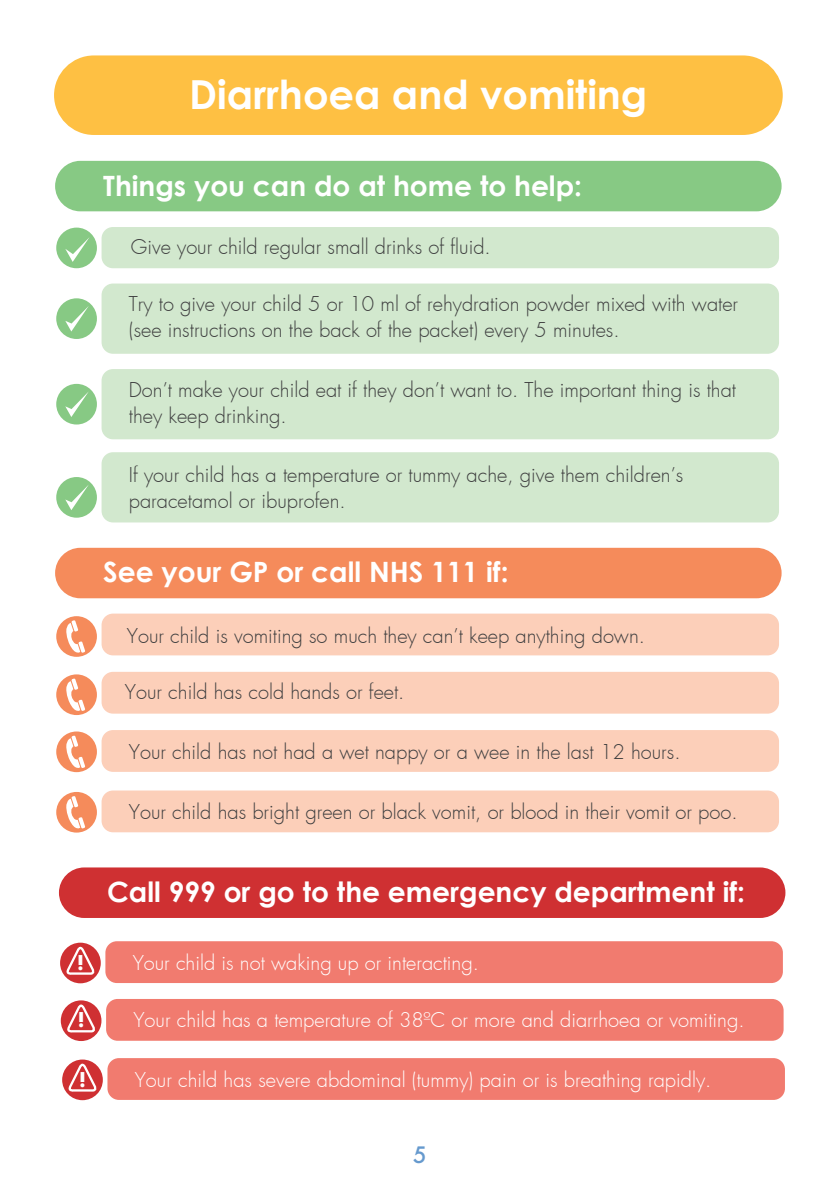
<style>
.page{position:relative;width:840px;height:1191px;background:#fff}
.page>*{position:absolute;margin:0;border:0;box-sizing:border-box;transform-origin:0 0}
.t1{font:700 40px "Century Gothic";color:#fff}
.t2{font:700 28px "Century Gothic";color:#fff}
.t3{font:500 22px "Futura";color:#669ace}
.t4{font:300 20px/26px "Futura";color:#3e3e3f}
.t5{font:300 20px "Futura";color:#fff}
.t6{font:700 20px "Futura BT";color:#fff}
</style>
<div class="page">
<div style="left:55px;top:161px;width:726px;height:50px;background:#87c984;border-radius:25px"></div>
<div style="left:101px;top:227px;width:677px;height:41px;background:#d2e8ce;border-radius:11px"></div>
<div style="left:101px;top:283px;width:677px;height:71px;background:#d2e8ce;border-radius:11px"></div>
<div style="left:55px;top:548px;width:726px;height:50px;background:#f58b5b;border-radius:25px"></div>
<div style="left:56px;top:228px;width:41px;height:40px;background:#87c984;border-radius:50%"></div>
<div style="left:56px;top:298px;width:41px;height:41px;background:#87c984;border-radius:50%"></div>
<svg style="left:65px;top:238px;width:24px;height:24px"></svg>
<svg style="left:65px;top:306px;width:24px;height:25px"></svg>
<div style="left:101px;top:369px;width:677px;height:70px;background:#d2e8ce;border-radius:11px"></div>
<div style="left:56px;top:384px;width:41px;height:40px;background:#87c984;border-radius:50%"></div>
<svg style="left:65px;top:392px;width:23px;height:25px"></svg>
<div style="left:101px;top:452px;width:677px;height:70px;background:#d2e8ce;border-radius:11px"></div>
<div style="left:56px;top:477px;width:41px;height:40px;background:#87c984;border-radius:50%"></div>
<svg style="left:65px;top:485px;width:24px;height:25px"></svg>
<div style="left:101px;top:613px;width:677px;height:42px;background:#fccfb9;border-radius:11px"></div>
<div style="left:101px;top:730px;width:677px;height:42px;background:#fccfb9;border-radius:11px"></div>
<div style="left:56px;top:616px;width:41px;height:41px;background:#f58b5b;border-radius:50%"></div>
<div style="left:56px;top:731px;width:41px;height:41px;background:#f58b5b;border-radius:50%"></div>
<div style="left:56px;top:674px;width:41px;height:41px;background:#f58b5b;border-radius:50%"></div>
<div style="left:101px;top:790px;width:677px;height:42px;background:#fccfb9;border-radius:11px"></div>
<div style="left:56px;top:792px;width:41px;height:40px;background:#f58b5b;border-radius:50%"></div>
<div style="left:54px;top:55px;width:728px;height:80px;background:#fec043;border-radius:40px"></div>
<div style="left:101px;top:672px;width:677px;height:41px;background:#fccfb9;border-radius:11px"></div>
<svg style="left:66px;top:620px;width:19px;height:36px"></svg>
<svg style="left:66px;top:678px;width:19px;height:36px"></svg>
<svg style="left:66px;top:735px;width:19px;height:36px"></svg>
<svg style="left:66px;top:796px;width:19px;height:36px"></svg>
<div style="left:59px;top:867px;width:726px;height:51px;background:#cf3032;border-radius:25px"></div>
<div style="left:105px;top:941px;width:677px;height:42px;background:#f17b6f;border-radius:11px"></div>
<div style="left:60px;top:942px;width:41px;height:41px;background:#cf3032;border-radius:50%"></div>
<svg style="left:65px;top:945px;width:30px;height:30px"></svg>
<div style="left:106px;top:999px;width:677px;height:41px;background:#f17b6f;border-radius:11px"></div>
<div style="left:61px;top:1000px;width:40px;height:41px;background:#cf3032;border-radius:50%"></div>
<svg style="left:66px;top:1003px;width:30px;height:34px"></svg>
<div style="left:107px;top:1058px;width:677px;height:42px;background:#f17b6f;border-radius:11px"></div>
<div style="left:62px;top:1059px;width:41px;height:41px;background:#cf3032;border-radius:50%"></div>
<svg style="left:67px;top:1062px;width:30px;height:30px"></svg>
<h1 class="t1" style="left:189px;top:68px;width:459px">Diarrhoea and vomiting</h1>
<h2 class="t2" style="left:103px;top:167px;width:480px">Things you can do at home to help:</h2>
<p class="t4" style="left:131px;top:236px;width:361px">Give your child regular small drinks of fluid.</p>
<p class="t4" style="left:129px;top:293px;width:610px">Try to give your child 5 or 10 ml of rehydration powder mixed with water (see instructions on the back of the packet) every 5 minutes.</p>
<p class="t4" style="left:129px;top:378px;width:608px">Don’t make your child eat if they don’t want to. The important thing is that they keep drinking.</p>
<p class="t4" style="left:129px;top:463px;width:555px">If your child has a temperature or tummy ache, give them children’s paracetamol or ibuprofen.</p>
<h2 class="t2" style="left:103px;top:554px;width:406px">See your GP or call NHS 111 if:</h2>
<p class="t4" style="left:127px;top:624px;width:519px">Your child is vomiting so much they can’t keep anything down.</p>
<p class="t4" style="left:125px;top:680px;width:281px">Your child has cold hands or feet.</p>
<p class="t4" style="left:129px;top:740px;width:553px">Your child has not had a wet nappy or a wee in the last 12 hours.</p>
<p class="t4" style="left:129px;top:800px;width:610px">Your child has bright green or black vomit, or blood in their vomit or poo.</p>
<h2 class="t2" style="left:107px;top:874px;width:639px">Call 999 or go to the emergency department if:</h2>
<p class="t6" style="left:77px;top:950px;width:8px">!</p>
<p class="t5" style="left:133px;top:953px;width:347px">Your child is not waking up or interacting.</p>
<p class="t6" style="left:78px;top:1008px;width:8px">!</p>
<p class="t5" style="left:133px;top:1010px;width:612px">Your child has a temperature of 38ºC or more and diarrhoea or vomiting.</p>
<p class="t6" style="left:79px;top:1067px;width:8px">!</p>
<p class="t5" style="left:135px;top:1069px;width:578px">Your child has severe abdominal (tummy) pain or is breathing rapidly.</p>
<p class="t3" style="left:413px;top:1140px;width:15px">5</p>
</div>
